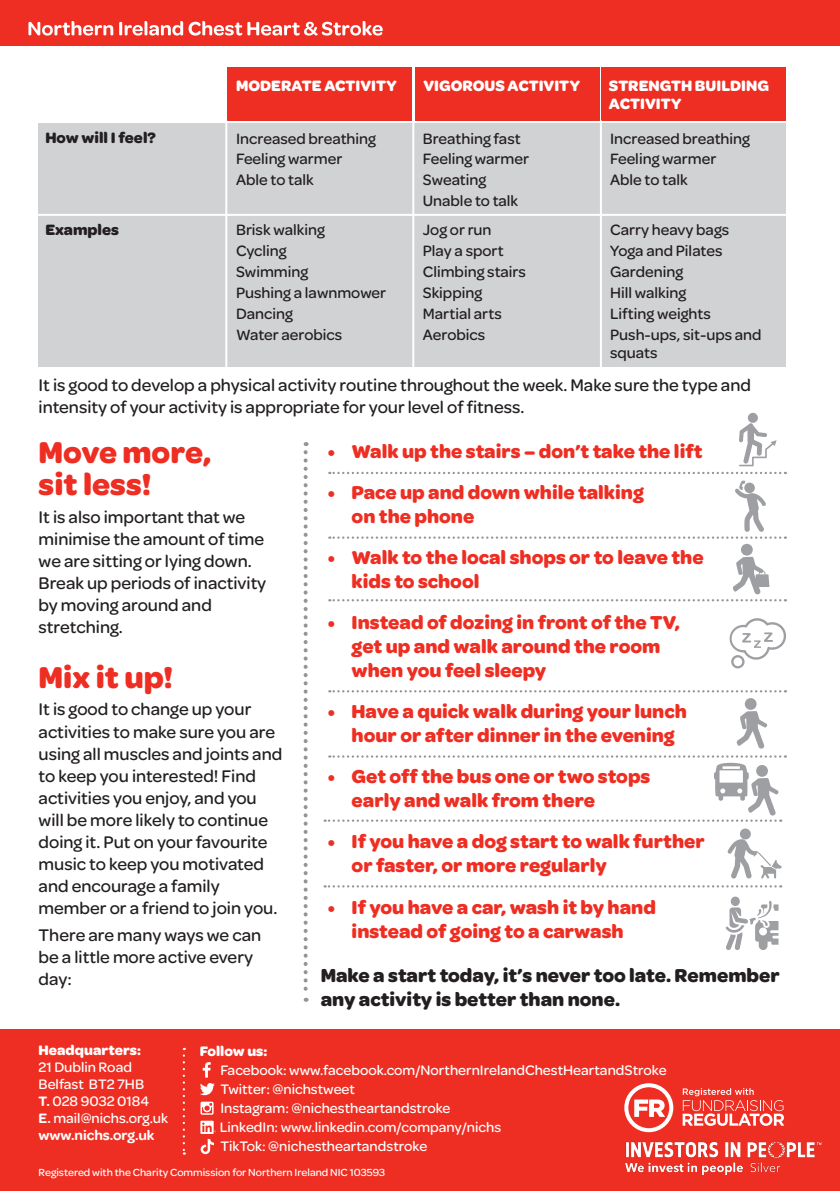
<style>
.page{position:relative;width:840px;height:1191px;background:#fff}
.page>*{position:absolute;margin:0;border:0;box-sizing:border-box;transform-origin:0 0}
.t1{font:700 32px/32px "Omnes";color:#ee2e22}
.t2{font:700 20px/24px "Omnes";color:#ee2e22}
.t3{font:700 20px/24px "Omnes";color:#231f20}
.t4{font:500 18px/22px "Omnes";color:#231f20}
.t5{font:500 16px/18px "Omnes";color:#231f20}
.t6{font:700 16px/18px "Omnes";color:#fff}
.t7{font:700 16px "Omnes";color:#231f20}
.t8{font:500 14.6px/17px "Omnes";color:#fff}
.t9{font:700 14.6px "Omnes";color:#fff}
.t10{font:600 14.6px "Omnes";color:#fff}
.t11{font:500 11px "Omnes";color:#fff}
.s1{font-weight:600}
</style>
<div class="page">
<div style="left:601px;top:67px;width:184px;height:53px;background:#ee2e22"></div>
<div style="left:414px;top:67px;width:185px;height:53px;background:#ee2e22"></div>
<div style="left:227px;top:67px;width:185px;height:53px;background:#ee2e22"></div>
<div style="left:39px;top:123px;width:746px;height:244px;background:#d1d2d4"></div>
<div style="left:0;top:0;width:839px;height:46px;background:#ee2e22"></div>
<svg style="left:28px;top:21px;width:354px;height:15px"></svg>
<svg style="left:303px;top:452px;width:4px;height:549px"></svg>
<hr style="left:33px;top:214px;width:766px;height:2px;background:#fff">
<hr style="left:225px;top:120px;width:2px;height:250px;background:#fff">
<hr style="left:412px;top:120px;width:2px;height:250px;background:#fff">
<hr style="left:599px;top:120px;width:2px;height:250px;background:#fff">
<svg style="left:329px;top:472px;width:456px;height:2px"></svg>
<svg style="left:329px;top:690px;width:456px;height:2px"></svg>
<svg style="left:729px;top:618px;width:57px;height:50px"></svg>
<svg style="left:324px;top:885px;width:456px;height:2px"></svg>
<div style="left:747px;top:413px;width:10px;height:10px;background:#9d9fa2;border-radius:50%"></div>
<svg style="left:739px;top:423px;width:37px;height:43px"></svg>
<svg style="left:730px;top:896px;width:9px;height:10px"></svg>
<svg style="left:725px;top:900px;width:53px;height:50px"></svg>
<div style="left:739px;top:828px;width:11px;height:11px;background:#9d9fa2;border-radius:50%"></div>
<svg style="left:727px;top:839px;width:54px;height:39px"></svg>
<svg style="left:736px;top:698px;width:31px;height:50px"></svg>
<svg style="left:324px;top:755px;width:461px;height:67px"></svg>
<svg style="left:329px;top:480px;width:456px;height:121px"></svg>
<div style="left:0;top:1029px;width:839px;height:162px;background:#ee2e22"></div>
<svg style="left:183px;top:1047px;width:2px;height:107px"></svg>
<svg style="left:202px;top:1062px;width:9px;height:15px"></svg>
<svg style="left:200px;top:1083px;width:15px;height:12px"></svg>
<svg style="left:200px;top:1101px;width:13px;height:13px"></svg>
<svg style="left:624px;top:1083px;width:49px;height:49px"></svg>
<svg style="left:682px;top:1088px;width:101px;height:37px"></svg>
<img style="left:625px;top:1142px;width:197px;height:34px">
<svg style="left:200px;top:1120px;width:16px;height:34px"></svg>
<p class="t7" style="left:45px;top:126px;width:112px">How will I feel?</p>
<p class="t6" style="left:236px;top:76px;width:162px">MODERATE ACTIVITY</p>
<p class="t6" style="left:423px;top:76px;width:158px">VIGOROUS ACTIVITY</p>
<p class="t5" style="left:236px;top:128px;width:141px">Increased breathing</p>
<p class="t5" style="left:236px;top:149px;width:108px">Feeling warmer</p>
<p class="t5" style="left:236px;top:170px;width:79px">Able to talk</p>
<p class="t5" style="left:422px;top:128px;width:99px">Breathing fast</p>
<p class="t5" style="left:422px;top:149px;width:108px">Feeling warmer</p>
<p class="t5" style="left:422px;top:170px;width:65px">Sweating</p>
<p class="t5" style="left:422px;top:191px;width:97px">Unable to talk</p>
<p class="t7" style="left:45px;top:218px;width:75px">Examples</p>
<p class="t5" style="left:236px;top:220px;width:90px">Brisk walking</p>
<p class="t5" style="left:236px;top:241px;width:52px">Cycling</p>
<p class="t5" style="left:236px;top:262px;width:74px">Swimming</p>
<p class="t5" style="left:236px;top:283px;width:151px">Pushing a lawnmower</p>
<p class="t5" style="left:236px;top:304px;width:58px">Dancing</p>
<p class="t5" style="left:236px;top:324px;width:108px">Water aerobics</p>
<p class="t5" style="left:422px;top:220px;width:70px">Jog or run</p>
<p class="t5" style="left:422px;top:241px;width:82px">Play a sport</p>
<p class="t5" style="left:422px;top:262px;width:105px">Climbing stairs</p>
<p class="t5" style="left:422px;top:283px;width:61px">Skipping</p>
<p class="t5" style="left:422px;top:304px;width:80px">Martial arts</p>
<p class="t5" style="left:422px;top:324px;width:64px">Aerobics</p>
<p class="t6" style="left:608px;top:76px;width:161px">STRENGTH BUILDING<br>ACTIVITY</p>
<p class="t5" style="left:609px;top:128px;width:141px">Increased breathing</p>
<p class="t5" style="left:609px;top:149px;width:108px">Feeling warmer</p>
<p class="t5" style="left:609px;top:170px;width:79px">Able to talk</p>
<p class="t5" style="left:609px;top:220px;width:121px">Carry heavy bags</p>
<p class="t5" style="left:609px;top:241px;width:114px">Yoga and Pilates</p>
<p class="t5" style="left:609px;top:262px;width:75px">Gardening</p>
<p class="t5" style="left:609px;top:283px;width:78px">Hill walking</p>
<p class="t5" style="left:609px;top:304px;width:102px">Lifting weights</p>
<p class="t5" style="left:609px;top:324px;width:153px">Push-ups, sit-ups and squats</p>
<p class="t4" style="left:39px;top:373px;width:713px">It is good to develop a physical activity routine throughout the week. Make sure the type and intensity of your activity is appropriate for your level of fitness.</p>
<p class="t1" style="left:39px;top:435px;width:174px">Move more, sit less!</p>
<p class="t4" style="left:39px;top:505px;width:229px">It is also important that we minimise the amount of time we are sitting or lying down.<br>Break up periods of inactivity by moving around and stretching.</p>
<p class="t1" style="left:39px;top:659px;width:136px">Mix it up!</p>
<p class="t4" style="left:39px;top:697px;width:245px">It is good to change up your activities to make sure you are using all muscles and joints and to keep you interested! Find activities you enjoy, and you will be more likely to continue doing it. Put on your favourite music to keep you motivated and encourage a family member or a friend to join you.</p>
<p class="t4" style="left:39px;top:923px;width:224px">There are many ways we can be a little more active every day:</p>
<p class="t2" style="left:327px;top:438px;width:376px">• Walk up the stairs – don’t take the lift</p>
<p class="t2" style="left:351px;top:479px;width:293px;text-indent:-24px">• Pace up and down while talking on the phone</p>
<p class="t2" style="left:351px;top:544px;width:353px;text-indent:-24px">• Walk to the local shops or to leave the kids to school</p>
<p class="t2" style="left:351px;top:609px;width:330px;text-indent:-24px">• Instead of dozing in front of the TV, get up and walk around the room when you feel sleepy</p>
<p class="t2" style="left:327px;top:698px;width:360px;text-align:center">• Have a quick walk during your lunch hour or after dinner in the evening</p>
<p class="t2" style="left:351px;top:763px;width:300px;text-indent:-24px">• Get off the bus one or two stops early and walk from there</p>
<p class="t2" style="left:351px;top:828px;width:354px;text-indent:-24px">• If you have a dog start to walk further or faster, or more regularly</p>
<p class="t2" style="left:327px;top:893px;width:329px;text-align:center">• If you have a car, wash it by hand instead of going to a carwash</p>
<p class="t3" style="left:320px;top:962px;width:460px">Make a start today, it’s never too late. Remember any activity is better than none.</p>
<p class="t9" style="left:39px;top:1039px;width:104px">Headquarters:</p>
<p class="t8" style="left:39px;top:1058px;width:107px">21 Dublin Road<br>Belfast BT2 7HB</p>
<p class="t8" style="left:39px;top:1091px;width:112px"><span class="s1">T.</span> 028 9032 0184</p>
<p class="t8" style="left:39px;top:1108px;width:131px"><span class="s1">E.</span> mail@nichs.org.uk</p>
<p class="t10" style="left:39px;top:1126px;width:117px">www.nichs.org.uk</p>
<p class="t9" style="left:200px;top:1040px;width:69px">Follow us:</p>
<p class="t8" style="left:220px;top:1060px;width:447px">Facebook: www.facebook.com/NorthernIrelandChestHeartandStroke</p>
<p class="t8" style="left:220px;top:1079px;width:136px">Twitter: @nichstweet</p>
<p class="t8" style="left:220px;top:1099px;width:231px">Instagram: @nichestheartandstroke</p>
<p class="t8" style="left:220px;top:1118px;width:283px">LinkedIn: www.linkedin.com/company/nichs</p>
<p class="t8" style="left:220px;top:1137px;width:208px">TikTok: @nichestheartandstroke</p>
<p class="t11" style="left:39px;top:1164px;width:348px">Registered with the Charity Commission for Northern Ireland NIC 103593</p>
</div>
